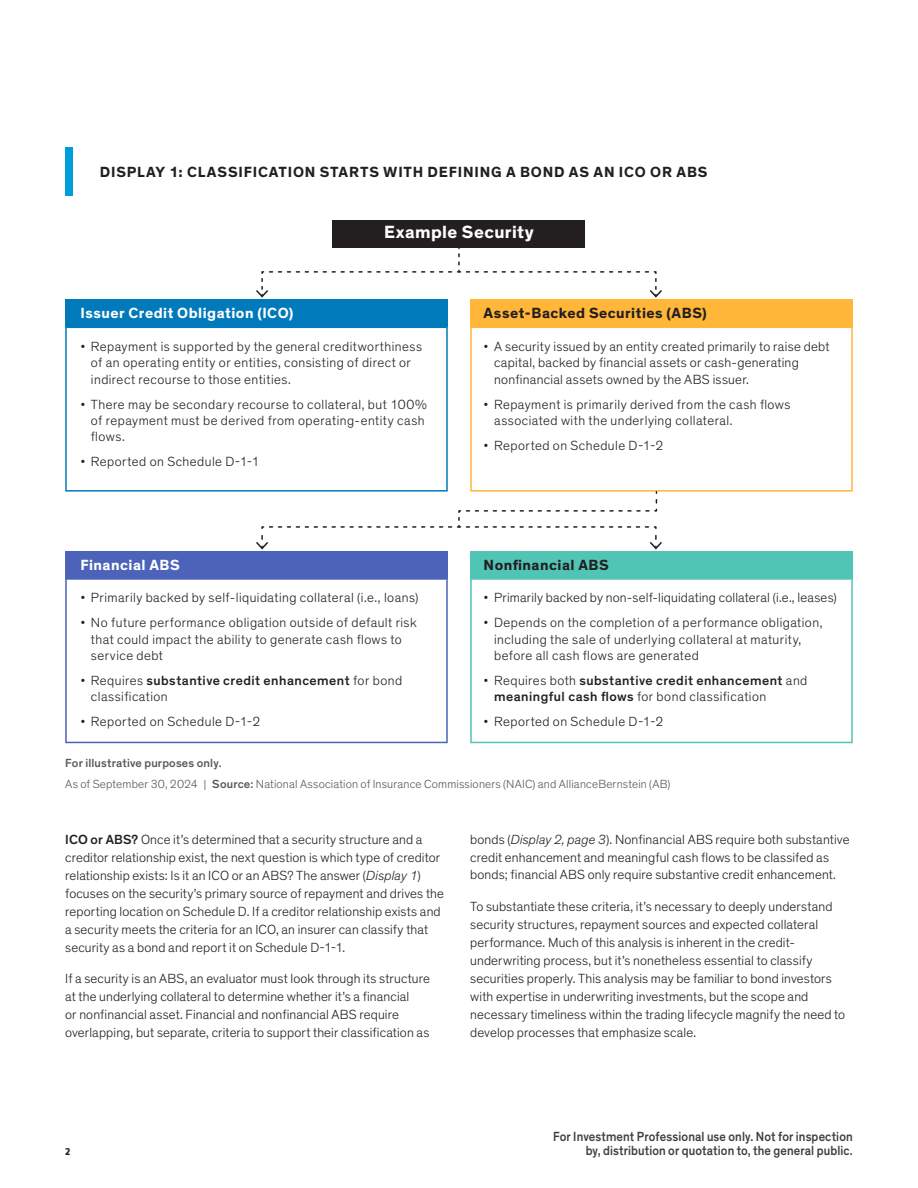
<style>
.page{position:relative;width:918px;height:1188px;background:#fff}
.page>*{position:absolute;margin:0;border:0;box-sizing:border-box;transform-origin:0 0}
.t1{font:700 18px "Theinhardt";letter-spacing:.025em;color:#fff}
.t2{font:700 15px "Theinhardt";letter-spacing:.045em;color:#231f20}
.t3{font:700 15px "Theinhardt";letter-spacing:.03em;color:#fff}
.t4{font:300 13.5px/18px "Theinhardt";letter-spacing:.015em;color:#231f20}
.t5{font:300 13.5px/16.2px "Theinhardt";letter-spacing:.035em;color:#231f20}
.t6{font:500 13.5px/14.2px "Theinhardt";letter-spacing:.01em;color:#3e3e3f;text-align:right;scale:.9 1}
.t7{font:500 13.5px/16.2px "Theinhardt";letter-spacing:.035em;color:#231f20}
.t8{font:300 12px/20.2px "Theinhardt";letter-spacing:.015em;color:#57585a}
.t9{font:700 10.5px "Klavika";color:#231f20}
.s1{font-weight:500}
.s2{font-weight:300}
.s3{font-style:italic}
</style>
<div class="page">
<div style="left:65px;top:147px;width:8px;height:48px;background:#009ddc"></div>
<div style="left:333px;top:220px;width:252px;height:27px;background:#231f20"></div>
<div style="left:65px;top:300px;width:383px;height:27px;background:#007abb"></div>
<svg style="left:65px;top:327px;width:383px;height:165px"></svg>
<div style="left:470px;top:300px;width:383px;height:27px;background:#ffb639"></div>
<svg style="left:470px;top:327px;width:383px;height:165px"></svg>
<div style="left:65px;top:551px;width:383px;height:27px;background:#4c63b9"></div>
<svg style="left:65px;top:578px;width:383px;height:165px"></svg>
<div style="left:470px;top:551px;width:383px;height:27px;background:#51c5b5"></div>
<svg style="left:470px;top:578px;width:383px;height:165px"></svg>
<svg style="left:256px;top:247px;width:406px;height:51px"></svg>
<svg style="left:256px;top:492px;width:406px;height:57px"></svg>
<p class="t2" style="left:100px;top:163px;width:609px">DISPLAY 1: CLASSIFICATION STARTS WITH DEFINING A BOND AS AN ICO OR ABS</p>
<p class="t3" style="left:80px;top:304px;width:215px">Issuer Credit Obligation (ICO)</p>
<h1 class="t1" style="left:384px;top:220px;width:151px">Example Security</h1>
<p class="t2" style="left:484px;top:304px;width:225px">Asset-Backed Securities (ABS)</p>
<p class="t5" style="left:91px;top:339px;width:333px;text-indent:-11px">• Repayment is supported by the general creditworthiness of an operating entity or entities, consisting of direct or indirect recourse to those entities.</p>
<p class="t5" style="left:91px;top:396px;width:337px;text-indent:-11px">• There may be secondary recourse to collateral, but 100% of repayment must be derived from operating-entity cash flows.</p>
<p class="t5" style="left:80px;top:454px;width:180px">• Reported on Schedule D-1-1</p>
<p class="t3" style="left:80px;top:556px;width:101px">Financial ABS</p>
<p class="t5" style="left:80px;top:590px;width:339px">• Primarily backed by self-liquidating collateral (i.e., loans)</p>
<p class="t5" style="left:91px;top:615px;width:327px;text-indent:-11px">• No future performance obligation outside of default risk that could impact the ability to generate cash flows to service debt</p>
<p class="t5" style="left:91px;top:673px;width:313px;text-indent:-11px">• Requires <span class="s1">substantive credit enhancement</span> for bond classification</p>
<p class="t5" style="left:80px;top:714px;width:181px">• Reported on Schedule D-1-2</p>
<p class="t4" style="left:494px;top:339px;width:337px;line-height:16.2px;text-indent:-11px">• A security issued by an entity created primarily to raise debt capital, backed by financial assets or cash-generating nonfinancial assets owned by the ABS issuer.</p>
<p class="t5" style="left:494px;top:396px;width:298px;text-indent:-11px">• Repayment is primarily derived from the cash flows associated with the underlying collateral.</p>
<p class="t5" style="left:484px;top:438px;width:181px">• Reported on Schedule D-1-2</p>
<p class="t2" style="left:484px;top:556px;width:127px">Nonfinancial ABS</p>
<p class="t4" style="left:484px;top:589px;width:355px">• Primarily backed by non-self-liquidating collateral (i.e., leases)</p>
<p class="t5" style="left:494px;top:615px;width:330px;text-indent:-11px">• Depends on the completion of a performance obligation, including the sale of underlying collateral at maturity, before all cash flows are generated</p>
<p class="t7" style="left:494px;top:673px;width:315px;text-indent:-11px"><span class="s2">• Requires both</span> substantive credit enhancement <span class="s2">and </span>meaningful cash flows <span class="s2">for bond classification</span></p>
<p class="t5" style="left:484px;top:714px;width:181px">• Reported on Schedule D-1-2</p>
<p class="t8" style="left:65px;top:753px;width:607px"><span class="s1">For illustrative purposes only.<br></span>As of September 30, 2024 | <span class="s1">Source:</span> National Association of Insurance Commissioners (NAIC) and AllianceBernstein (AB)</p>
<p class="t4" style="left:65px;top:830px;width:380px"><span class="s1">ICO or ABS?</span> Once it’s determined that a security structure and a creditor relationship exist, the next question is which type of creditor relationship exists: Is it an ICO or an ABS? The answer (<span class="s3">Display 1</span>) focuses on the security’s primary source of repayment and drives the reporting location on Schedule D. If a creditor relationship exists and a security meets the criteria for an ICO, an insurer can classify that security as a bond and report it on Schedule D-1-1.</p>
<p class="t4" style="left:65px;top:970px;width:366px">If a security is an ABS, an evaluator must look through its structure at the underlying collateral to determine whether it’s a financial<br>or nonfinancial asset. Financial and nonfinancial ABS require overlapping, but separate, criteria to support their classification as</p>
<p class="t4" style="left:470px;top:830px;width:381px">bonds (<span class="s3">Display 2, page 3</span>). Nonfinancial ABS require both substantive credit enhancement and meaningful cash flows to be classifed as bonds; financial ABS only require substantive credit enhancement.</p>
<p class="t4" style="left:470px;top:898px;width:376px">To substantiate these criteria, it’s necessary to deeply understand security structures, repayment sources and expected collateral performance. Much of this analysis is inherent in the credit&shy;underwriting process, but it’s nonetheless essential to classify securities properly. This analysis may be familiar to bond investors with expertise in underwriting investments, but the scope and necessary timeliness within the trading lifecycle magnify the need to develop processes that emphasize scale.</p>
<p class="t9" style="left:65px;top:1144px;width:7px">2</p>
<p class="t6" style="left:553px;top:1130px;width:335px">For Investment Professional use only. Not for inspection by, distribution or quotation to, the general public.</p>
</div>
